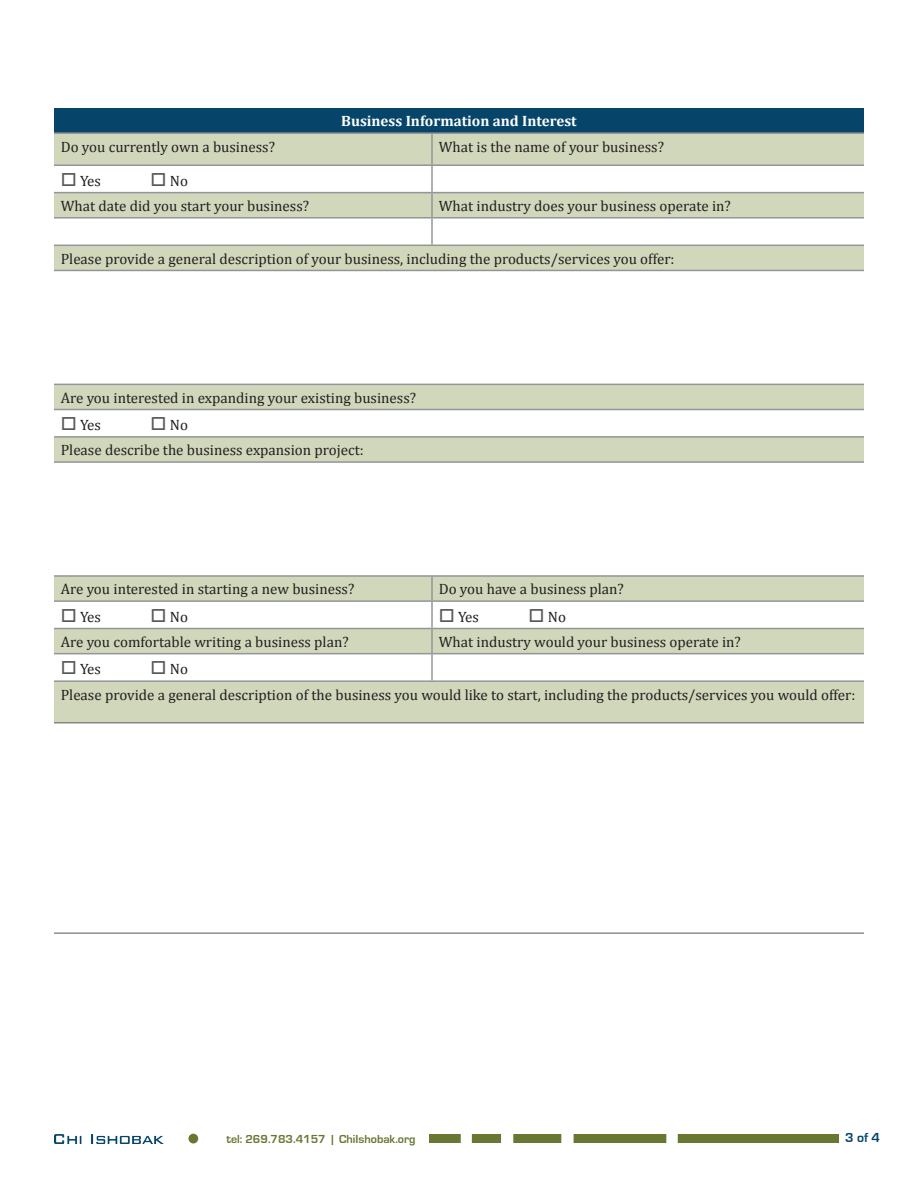
<style>
.page{position:relative;width:918px;height:1188px;background:#fff}
.page>*{position:absolute;margin:0;border:0;box-sizing:border-box;transform-origin:0 0}
.t1{font:15px/25.2px "Cambria";color:#231f20}
.t2{font:700 15px "Cambria";color:#fff}
.t3{font:700 13.5px "Eurostile";color:#064569}
.t4{font:700 12px "Eurostile";color:#687833}
.s1{color:#57585a}
</style>
<div class="page">
<img style="left:54px;top:1134px;width:109px;height:9px">
<img style="left:429px;top:1134px;width:409px;height:9px">
<div style="left:188px;top:1134px;width:10px;height:9px;background:#687833;border-radius:50%"></div>
<div style="left:54px;top:108px;width:810px;height:25px;background:#064569"></div>
<svg style="left:54px;top:134px;width:810px;height:588px"></svg>
<hr style="left:431px;top:134px;width:2px;height:30px;background:#939598">
<hr style="left:431px;top:166px;width:2px;height:26px;background:#939598">
<hr style="left:431px;top:193px;width:2px;height:24px;background:#939598">
<hr style="left:431px;top:219px;width:2px;height:26px;background:#939598">
<hr style="left:431px;top:577px;width:2px;height:23px;background:#939598">
<hr style="left:431px;top:602px;width:2px;height:26px;background:#939598">
<hr style="left:431px;top:629px;width:2px;height:24px;background:#939598">
<hr style="left:431px;top:654px;width:2px;height:26px;background:#939598">
<hr style="left:54px;top:132px;width:378px;height:2px;background:#939598">
<hr style="left:432px;top:132px;width:432px;height:2px;background:#939598">
<hr style="left:54px;top:164px;width:378px;height:2px;background:#939598">
<hr style="left:432px;top:164px;width:432px;height:2px;background:#939598">
<hr style="left:54px;top:192px;width:378px;height:1px;background:#939598">
<hr style="left:432px;top:192px;width:432px;height:1px;background:#939598">
<hr style="left:54px;top:217px;width:378px;height:2px;background:#939598">
<hr style="left:432px;top:217px;width:432px;height:2px;background:#939598">
<hr style="left:54px;top:245px;width:378px;height:1px;background:#939598">
<hr style="left:432px;top:245px;width:432px;height:1px;background:#939598">
<hr style="left:54px;top:270px;width:378px;height:1px;background:#939598">
<hr style="left:432px;top:270px;width:432px;height:1px;background:#939598">
<hr style="left:54px;top:384px;width:378px;height:1px;background:#939598">
<hr style="left:432px;top:384px;width:432px;height:1px;background:#939598">
<hr style="left:54px;top:409px;width:378px;height:1px;background:#939598">
<hr style="left:432px;top:409px;width:432px;height:1px;background:#939598">
<hr style="left:54px;top:436px;width:378px;height:2px;background:#939598">
<hr style="left:432px;top:436px;width:432px;height:2px;background:#939598">
<hr style="left:54px;top:461px;width:378px;height:2px;background:#939598">
<hr style="left:432px;top:461px;width:432px;height:2px;background:#939598">
<hr style="left:54px;top:575px;width:378px;height:2px;background:#939598">
<hr style="left:432px;top:575px;width:432px;height:2px;background:#939598">
<hr style="left:54px;top:600px;width:378px;height:2px;background:#939598">
<hr style="left:432px;top:600px;width:432px;height:2px;background:#939598">
<hr style="left:54px;top:628px;width:378px;height:1px;background:#939598">
<hr style="left:432px;top:628px;width:432px;height:1px;background:#939598">
<hr style="left:54px;top:653px;width:378px;height:1px;background:#939598">
<hr style="left:432px;top:653px;width:432px;height:1px;background:#939598">
<hr style="left:54px;top:680px;width:378px;height:2px;background:#939598">
<hr style="left:432px;top:680px;width:432px;height:2px;background:#939598">
<hr style="left:54px;top:722px;width:378px;height:1px;background:#57585a">
<hr style="left:432px;top:722px;width:432px;height:1px;background:#57585a">
<hr style="left:54px;top:933px;width:378px;height:1px;background:#57585a">
<hr style="left:432px;top:933px;width:432px;height:1px;background:#57585a">
<p class="t2" style="left:341px;top:111px;width:237px">Business Information and Interest</p>
<p class="t1" style="left:61px;top:134px;width:216px">Do you currently own a business?</p>
<p class="t1" style="left:439px;top:134px;width:227px">What is the name of your business?</p>
<p class="t1" style="left:61px;top:168px;width:42px"><span class="s1">□</span> Yes</p>
<p class="t1" style="left:61px;top:168px;width:250px;text-indent:90px"><span class="s1">□</span> No<br>What date did you start your business?</p>
<p class="t1" style="left:439px;top:193px;width:294px">What industry does your business operate in?</p>
<p class="t1" style="left:61px;top:246px;width:615px">Please provide a general description of your business, including the products/services you offer:</p>
<p class="t1" style="left:61px;top:385px;width:357px">Are you interested in expanding your existing business?</p>
<p class="t1" style="left:61px;top:412px;width:42px"><span class="s1">□</span> Yes</p>
<p class="t1" style="left:61px;top:412px;width:305px;text-indent:90px"><span class="s1">□</span> No<br>Please describe the business expansion project:</p>
<p class="t1" style="left:61px;top:577px;width:295px">Are you interested in starting a new business?</p>
<p class="t1" style="left:439px;top:577px;width:187px">Do you have a business plan?</p>
<p class="t1" style="left:61px;top:604px;width:42px"><span class="s1">□</span> Yes</p>
<p class="t1" style="left:151px;top:604px;width:39px"><span class="s1">□</span> No</p>
<p class="t1" style="left:439px;top:604px;width:42px"><span class="s1">□</span> Yes</p>
<p class="t1" style="left:529px;top:604px;width:39px"><span class="s1">□</span> No</p>
<p class="t1" style="left:61px;top:629px;width:289px">Are you comfortable writing a business plan?</p>
<p class="t1" style="left:439px;top:629px;width:304px">What industry would your business operate in?</p>
<p class="t1" style="left:61px;top:657px;width:42px"><span class="s1">□</span> Yes</p>
<p class="t1" style="left:61px;top:656px;width:796px;text-indent:90px"><span class="s1">□</span> No<br>Please provide a general description of the business you would like to start, including the products/services you would offer:</p>
<p class="t4" style="left:227px;top:1133px;width:191px">tel: 269.783.4157 | ChiIshobak.org</p>
<p class="t3" style="left:845px;top:1130px;width:36px">3 of 4</p>
</div>
